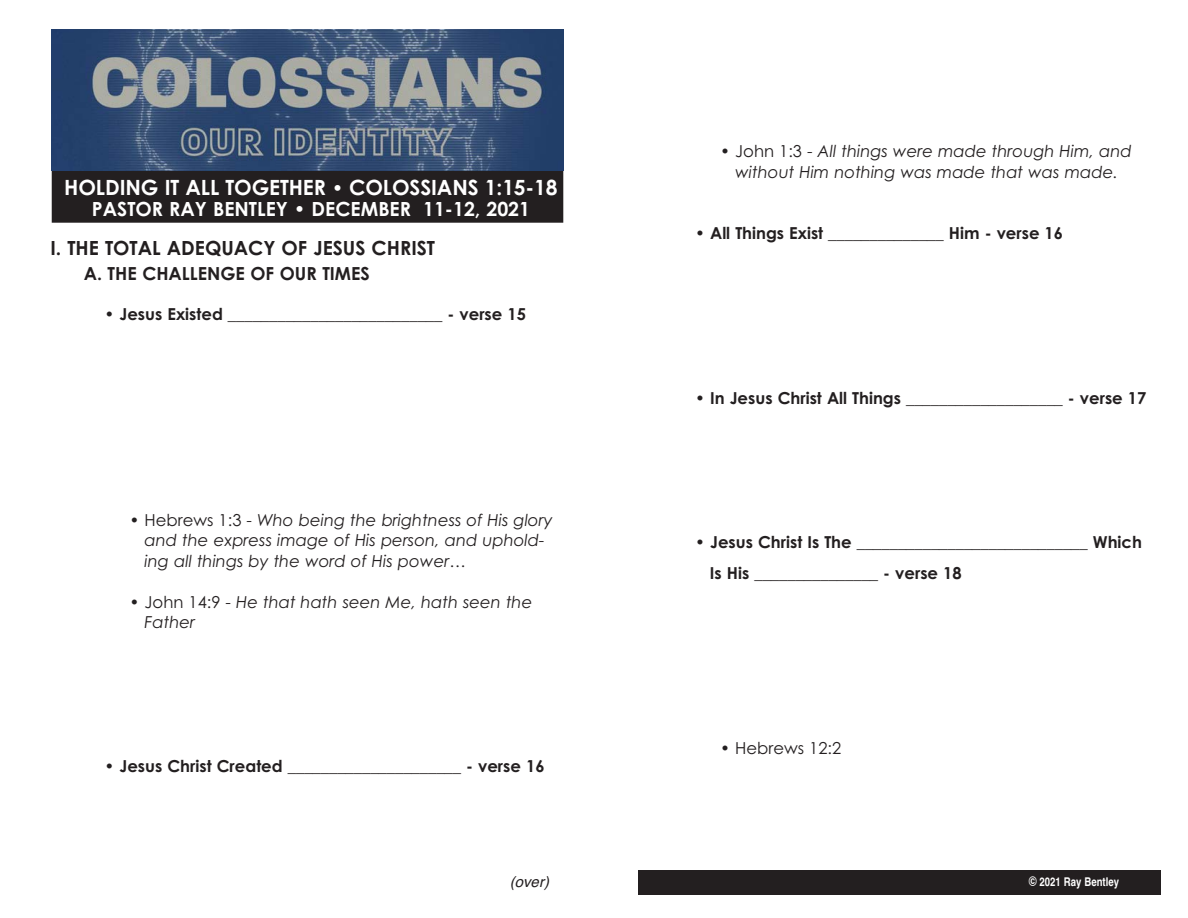
<style>
.page{position:relative;width:1188px;height:918px;background:#fff}
.page>*{position:absolute;margin:0;border:0;box-sizing:border-box;transform-origin:0 0}
.t1{font:700 21px "Century Gothic";letter-spacing:-.005em;color:#fff}
.t2{font:700 19.5px "Century Gothic";color:#fff}
.t3{font:700 19.5px "Century Gothic";color:#231f20}
.t4{font:700 18px "Century Gothic";color:#231f20}
.t5{font:700 16.5px/31px "Century Gothic";color:#231f20}
.t6{font:italic 16.5px/20.5px "Century Gothic";color:#231f20}
.t7{font:16.5px "Century Gothic";color:#231f20}
.t8{font:italic 15px "Helvetica";color:#231f20}
.t9{font:700 12px "Helvetica";color:#fff;scale:.8 1}
.s1{font-size:19.5px}
.s2{font-style:normal}
.s3{font-size:13.5px}
</style>
<div class="page">
<div style="left:52px;top:155px;width:511px;height:68px;background:#231f20"></div>
<div style="left:638px;top:870px;width:523px;height:25px;background:#231f20"></div>
<img style="left:52px;top:30px;width:512px;height:141px">
<p class="t1" style="left:64px;top:175px;width:495px">HOLDING IT ALL TOGETHER <span class="s1">•</span> COLOSSIANS 1:15-18</p>
<p class="t2" style="left:92px;top:198px;width:440px">PASTOR RAY BENTLEY • DECEMBER 11-12, 2021</p>
<p class="t3" style="left:51px;top:237px;width:386px">I. THE TOTAL ADEQUACY OF JESUS CHRIST</p>
<p class="t4" style="left:84px;top:264px;width:288px">A. THE CHALLENGE OF OUR TIMES</p>
<p class="t5" style="left:105px;top:299px;width:423px">• Jesus Existed __________________________ - verse 15</p>
<p class="t6" style="left:145px;top:510px;width:409px;text-indent:-15px"><span class="s2">• Hebrews 1:3 -</span> Who being the brightness of His glory and the express image of His person, and uphold&shy;ing all things by the word of His power…</p>
<p class="t6" style="left:145px;top:592px;width:389px;text-indent:-15px"><span class="s2">• John 14:9 -</span> He that hath seen Me, hath seen the<br>Father</p>
<p class="t5" style="left:105px;top:751px;width:442px">• Jesus Christ Created _____________________ - verse 16</p>
<p class="t8" style="left:510px;top:873px;width:41px">(over)</p>
<p class="t6" style="left:720px;top:141px;width:413px;text-align:center"><span class="s2">• John 1:3 -</span> All things were made through Him, and without Him nothing was made that was made.</p>
<p class="t5" style="left:695px;top:218px;width:369px">• All Things Exist ______________ Him - verse 16</p>
<p class="t5" style="left:695px;top:383px;width:453px">• In Jesus Christ All Things ___________________ - verse 17</p>
<p class="t5" style="left:710px;top:527px;width:434px;text-indent:-15px">• Jesus Christ Is The ____________________________ Which<br>Is His _______________ - verse 18</p>
<p class="t7" style="left:720px;top:738px;width:123px">• Hebrews 12:2</p>
<p class="t9" style="left:1029px;top:875px;width:114px"><span class="s3">©</span> 2021 Ray Bentley</p>
</div>
